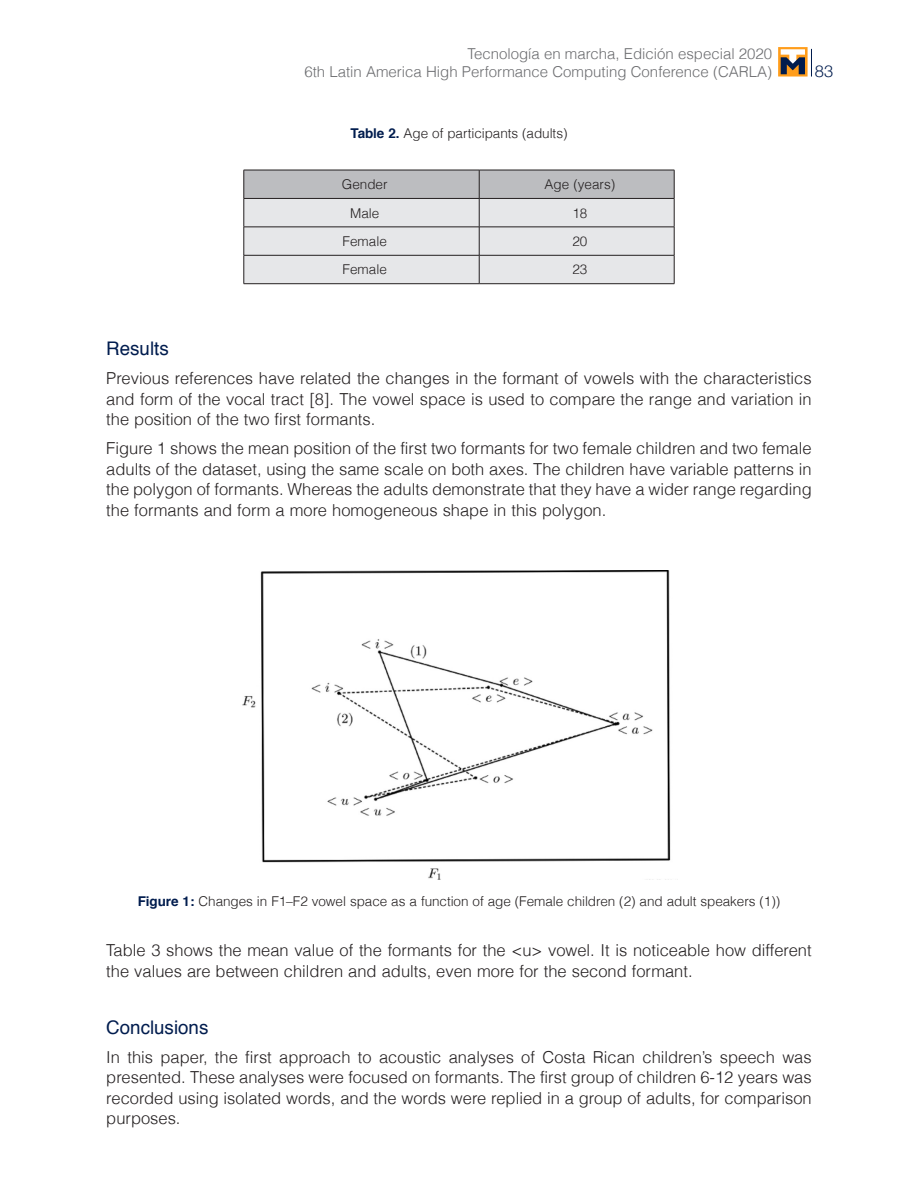
<style>
.page{position:relative;width:918px;height:1188px;background:#fff}
.page>*{position:absolute;margin:0;border:0;box-sizing:border-box;transform-origin:0 0}
._7subtitulo{font:18.75px "Helvetica";color:#001c4e}
._6texto{font:300 16.5px/20.4px "Helvetica";color:#231f20;text-align:justify}
.t1{font:300 16.5px "Helvetica Neue";color:#001c4e}
.t2{font:300 15px/18px "Helvetica";color:#6c6d70;text-align:right}
._9tituloscuadros{font:300 13.5px "Helvetica";letter-spacing:-.005em;color:#231f20}
.textocuadros{font:300 13.5px "Helvetica";color:#231f20}
._9tituloscuadros1{font:300 13.5px "Helvetica";letter-spacing:-.005em;color:#231f20}
.s1{font-weight:700;color:#001c4e}
</style>
<div class="page">
<svg style="left:811px;top:49px;width:1px;height:28px"></svg>
<svg style="left:778px;top:47px;width:30px;height:30px"></svg>
<svg style="left:781px;top:49px;width:24px;height:25px"></svg>
<svg style="left:244px;top:170px;width:431px;height:114px;background:#d6d7d9"></svg>
<hr style="left:244px;top:227px;width:235px;height:1px;background:#231f20">
<hr style="left:479px;top:227px;width:195px;height:1px;background:#231f20">
<hr style="left:244px;top:255px;width:235px;height:1px;background:#231f20">
<hr style="left:479px;top:255px;width:195px;height:1px;background:#231f20">
<hr style="left:244px;top:283px;width:235px;height:1px;background:#231f20">
<hr style="left:479px;top:283px;width:195px;height:1px;background:#231f20">
<img style="left:242px;top:571px;width:429px;height:308px">
<p class="t2" style="left:304px;top:44px;width:469px">Tecnología en marcha, Edición especial 2020<br>6th Latin America High Performance Computing Conference (CARLA)</p>
<p class="_9tituloscuadros1" style="left:350px;top:122px;width:219px"><span class="s1">Table 2.</span> Age of participants (adults)</p>
<p class="textocuadros" style="left:342px;top:173px;width:47px">Gender</p>
<p class="textocuadros" style="left:544px;top:173px;width:72px">Age (years)</p>
<p class="textocuadros" style="left:350px;top:202px;width:31px">Male</p>
<p class="textocuadros" style="left:572px;top:202px;width:17px">18</p>
<p class="textocuadros" style="left:343px;top:230px;width:46px">Female</p>
<p class="textocuadros" style="left:572px;top:230px;width:17px">20</p>
<p class="textocuadros" style="left:343px;top:259px;width:46px">Female</p>
<p class="textocuadros" style="left:572px;top:259px;width:17px">23</p>
<p class="t1" style="left:815px;top:57px;width:20px">83</p>
<p class="_7subtitulo" style="left:106px;top:334px;width:64px">Results</p>
<p class="_6texto" style="left:106px;top:368px;width:707px">Previous references have related the changes in the formant of vowels with the characteristics and form of the vocal tract [8]. The vowel space is used to compare the range and variation in the position of the two first formants.</p>
<p class="_6texto" style="left:106px;top:437px;width:707px">Figure 1 shows the mean position of the first two formants for two female children and two female adults of the dataset, using the same scale on both axes. The children have variable patterns in the polygon of formants. Whereas the adults demonstrate that they have a wider range regarding the formants and form a more homogeneous shape in this polygon.</p>
<p class="_9tituloscuadros" style="left:138px;top:891px;width:644px"><span class="s1">Figure 1:</span> Changes in F1–F2 vowel space as a function of age (Female children (2) and adult speakers (1))</p>
<p class="_6texto" style="left:106px;top:940px;width:707px">Table 3 shows the mean value of the formants for the &lt;u&gt; vowel. It is noticeable how different the values are between children and adults, even more for the second formant.</p>
<p class="_7subtitulo" style="left:106px;top:1013px;width:104px">Conclusions</p>
<p class="_6texto" style="left:106px;top:1046px;width:707px">In this paper, the first approach to acoustic analyses of Costa Rican children’s speech was presented. These analyses were focused on formants. The first group of children 6-12 years was recorded using isolated words, and the words were replied in a group of adults, for comparison purposes.</p>
</div>
